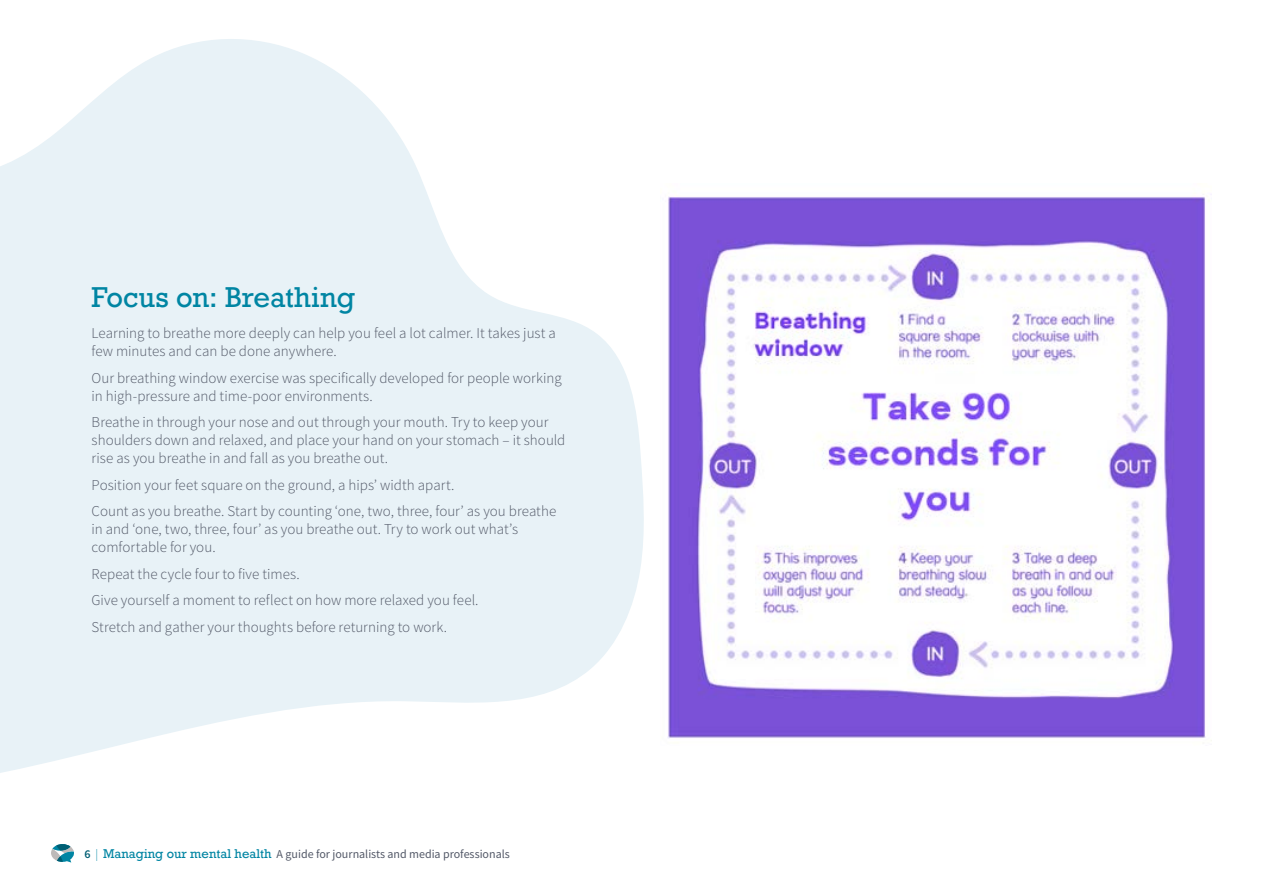
<style>
.page{position:relative;width:1263px;height:893px;background:#fff}
.page>*{position:absolute;margin:0;border:0;box-sizing:border-box;transform-origin:0 0}
.t1{font:27px "Rockwell";color:#0085a3}
.t2{font:300 15px/18px "Source Sans Pro";color:#535968}
.t3{font:12px "Source Sans Pro";color:#535968}
.s1{font-weight:600;color:#005e73}
.s2{font-weight:300;color:#0085a3}
.s3{font-family:"Rockwell";color:#0085a3}
</style>
<div class="page">
<svg style="left:51px;top:844px;width:23px;height:18px"></svg>
<svg style="left:0;top:39px;width:644px;height:734px;fill:#e8f2f7"></svg>
<img style="left:667px;top:194px;width:545px;height:547px">
<h1 class="t1" style="left:92px;top:281px;width:265px">Focus on: Breathing</h1>
<p class="t2" style="left:92px;top:324px;width:466px">Learning to breathe more deeply can help you feel a lot calmer. It takes just a few minutes and can be done anywhere.</p>
<p class="t2" style="left:92px;top:369px;width:472px">Our breathing window exercise was specifically developed for people working in high-pressure and time-poor environments.</p>
<p class="t2" style="left:92px;top:413px;width:475px">Breathe in through your nose and out through your mouth. Try to keep your shoulders down and relaxed, and place your hand on your stomach – it should rise as you breathe in and fall as you breathe out.</p>
<p class="t2" style="left:92px;top:471px;width:466px;line-height:26.5px">Position your feet square on the ground, a hips’ width apart.<br>Count as you breathe. Start by counting ‘one, two, three, four’ as you breathe</p>
<p class="t2" style="left:92px;top:520px;width:428px">in and ‘one, two, three, four’ as you breathe out. Try to work out what’s comfortable for you.</p>
<p class="t2" style="left:92px;top:560px;width:388px;line-height:26.5px">Repeat the cycle four to five times.<br>Give yourself a moment to reflect on how more relaxed you feel.<br>Stretch and gather your thoughts before returning to work.</p>
<p class="t3" style="left:85px;top:846px;width:427px"><span class="s1">6</span> <span class="s2">|</span> <span class="s3">Managing our mental health</span> A guide for journalists and media professionals</p>
</div>
